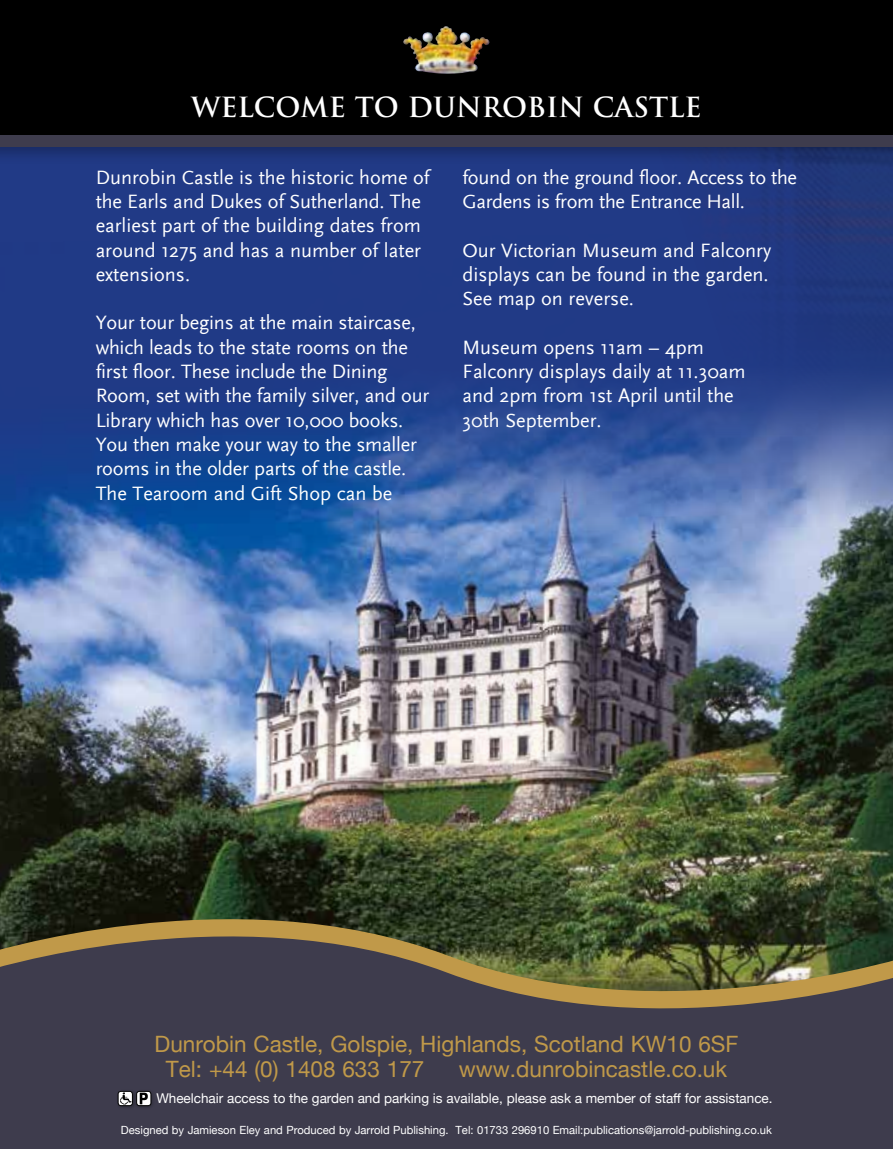
<style>
.page{position:relative;width:893px;height:1149px;background:#fff}
.page>*{position:absolute;margin:0;border:0;box-sizing:border-box;transform-origin:0 0}
.t1{font:700 27px "Trajan";color:#fff}
.t2{font:22.5px/24.8px "Helvetica Neue";color:#c09949}
.t3{font:20.25px/24.3px "Scala Sans";letter-spacing:-.005em;color:#fff}
.t4{font:13.5px "Helvetica Neue";color:#fff}
.t5{font:11.25px "Helvetica Neue";color:#fff}
</style>
<div class="page">
<div style="left:0;top:0;width:893px;height:1040px;background:#213a86"></div>
<img style="left:0;top:229px;width:893px;height:645px">
<div style="left:0;top:0;width:893px;height:165px;background:#000;opacity:.3"></div>
<div style="left:0;top:0;width:893px;height:147px;background:#3e3c4d"></div>
<div style="left:0;top:0;width:893px;height:134px;background:#000"></div>
<svg style="left:0;top:874px;width:893px;height:17px"></svg>
<svg style="left:0;top:891px;width:893px;height:257px;fill:#3e3c4d"></svg>
<img style="left:403px;top:27px;width:86px;height:47px">
<div style="left:116px;top:1089px;width:21px;height:20px;background:#000;opacity:.3"></div>
<svg style="left:120px;top:1092px;width:11px;height:11px"></svg>
<div style="left:118px;top:1090px;width:15px;height:15px;border:1px solid #000;border-radius:3px"></div>
<div style="left:135px;top:1089px;width:20px;height:20px;background:#000;opacity:.3"></div>
<svg style="left:137px;top:1090px;width:14px;height:15px"></svg>
<svg style="left:140px;top:1092px;width:8px;height:11px"></svg>
<div style="left:136px;top:1090px;width:15px;height:15px;border:1px solid #000;border-radius:3px"></div>
<h1 class="t1" style="left:191px;top:90px;width:512px">WELCOME TO DUNROBIN CASTLE</h1>
<p class="t3" style="left:96px;top:165px;width:335px">Dunrobin Castle is the historic home of the Earls and Dukes of Sutherland. The earliest part of the building dates from around 1275 and has a number of later extensions.</p>
<p class="t3" style="left:96px;top:311px;width:335px">Your tour begins at the main staircase, which leads to the state rooms on the first floor. These include the Dining Room, set with the family silver, and our Library which has over 10,000 books.<br>You then make your way to the smaller rooms in the older parts of the castle.<br>The Tearoom and Gift Shop can be</p>
<p class="t3" style="left:462px;top:165px;width:336px">found on the ground floor. Access to the<br>Gardens is from the Entrance Hall.</p>
<p class="t3" style="left:462px;top:238px;width:310px">Our Victorian Museum and Falconry displays can be found in the garden.<br>See map on reverse.</p>
<p class="t3" style="left:462px;top:335px;width:285px">Museum opens 11am – 4pm<br>Falconry displays daily at 11.30am and 2pm from 1st April until the<br>30th September.</p>
<p class="t2" style="left:166px;top:1032px;width:574px;text-indent:-11px">Dunrobin Castle, Golspie, Highlands, Scotland KW10 6SF<br>Tel: +44 (0) 1408 633 177</p>
<p class="t2" style="left:459px;top:1057px;width:270px">www.dunrobincastle.co.uk</p>
<p class="t4" style="left:156px;top:1087px;width:618px">Wheelchair access to the garden and parking is available, please ask a member of staff for assistance.</p>
<p class="t5" style="left:121px;top:1121px;width:652px">Designed by Jamieson Eley and Produced by Jarrold Publishing. Tel: 01733 296910 Email:publications@jarrold-publishing.co.uk</p>
</div>
